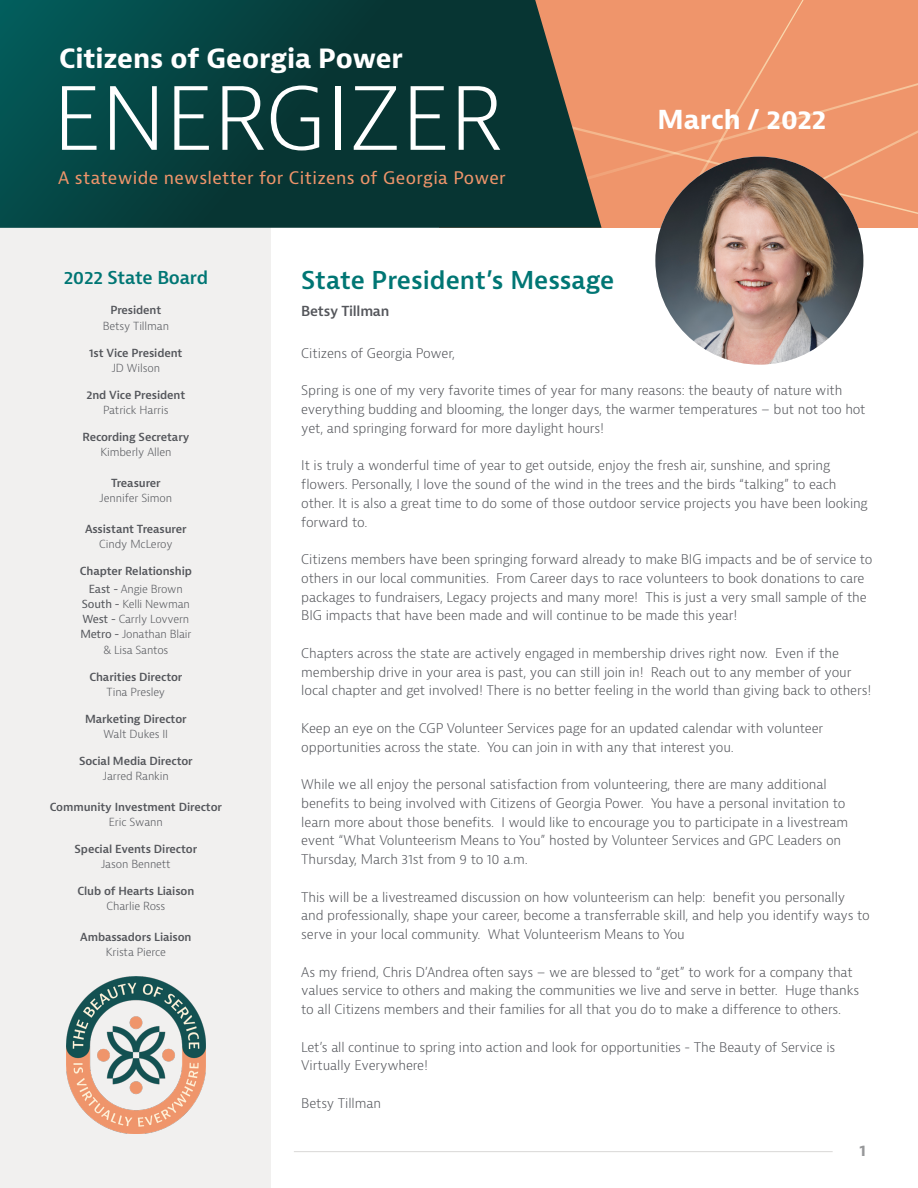
<style>
.page{position:relative;width:918px;height:1188px;background:#fff}
.page>*{position:absolute;margin:0;border:0;box-sizing:border-box;transform-origin:0 0}
.t1{font:300 84.6px "Bernina Sans";color:#fff}
.t2{font:700 25.8px "Bernina Sans";letter-spacing:-.005em;color:#fff}
.t3{font:700 25.5px "Bernina Sans";letter-spacing:-.005em;color:#fff}
.t4{font:600 24px "Bernina Sans";color:#007674}
.t5{font:600 17.4px "Bernina Sans";letter-spacing:-.02em;color:#007674}
.t6{font:16.8px "Bernina Sans";letter-spacing:.02em;color:#ef956b}
.t7{font:700 15px "Bernina Sans";color:#97989a}
.t8{font:600 13.5px "Bernina Sans";letter-spacing:-.02em;color:#54565b}
.t9{font:300 13.05px/18.8px "Bernina Sans";letter-spacing:-.01em;color:#54565b}
.t10{font:600 10.95px/17.5px "Bernina Sans";letter-spacing:-.01em;color:#54565b;text-align:center}
.t11{font:300 10.95px/15.3px "Bernina Sans";letter-spacing:-.01em;color:#54565b;text-align:center}
.s1{font-weight:400}
.s2{font-weight:300}
</style>
<div class="page">
<div style="left:440px;top:0;width:478px;height:228px;background:#ef956b"></div>
<svg style="left:602px;top:79px;width:316px;height:134px"></svg>
<div style="left:0;top:216px;width:271px;height:972px;background:#f1f0ef"></div>
<svg style="left:0;top:0;width:602px;height:228px;background:#12423e"></svg>
<hr style="left:294px;top:1151px;width:539px;height:1px;background:#d9d8d6">
<img style="left:655px;top:157px;width:208px;height:208px;border-radius:104px">
<img style="left:66px;top:976px;width:139px;height:158px">
<h2 class="t2" style="left:59px;top:42px;width:345px">Citizens of Georgia Power</h2>
<h1 class="t1" style="left:53px;top:63px;width:451px">ENERGIZER</h1>
<p class="t6" style="left:58px;top:167px;width:449px">A statewide newsletter for Citizens of Georgia Power</p>
<h3 class="t3" style="left:658px;top:103px;width:170px">March / 2022</h3>
<h3 class="t5" style="left:64px;top:266px;width:146px">2022 State Board</h3>
<p class="t10" style="left:110px;top:302px;width:53px">President</p>
<p class="t11" style="left:103px;top:318px;width:68px">Betsy Tillman</p>
<p class="t10" style="left:89px;top:344px;width:95px">1st Vice President</p>
<p class="t11" style="left:112px;top:361px;width:50px">JD Wilson</p>
<p class="t10" style="left:86px;top:386px;width:100px">2nd Vice President</p>
<p class="t11" style="left:103px;top:403px;width:67px">Patrick Harris</p>
<p class="t10" style="left:82px;top:429px;width:108px">Recording Secretary</p>
<p class="t11" style="left:100px;top:445px;width:73px">Kimberly Allen</p>
<p class="t10" style="left:111px;top:474px;width:51px">Treasurer</p>
<p class="t11" style="left:100px;top:491px;width:74px">Jennifer Simon</p>
<p class="t10" style="left:85px;top:520px;width:103px">Assistant Treasurer</p>
<p class="t11" style="left:99px;top:537px;width:75px">Cindy McLeroy</p>
<p class="t10" style="left:80px;top:562px;width:114px">Chapter Relationship<br><span class="s1">East -</span> <span class="s2">Angie Brown</span></p>
<p class="t11" style="left:80px;top:596px;width:113px"><span class="s1">South -</span> Kelli Newman<br><span class="s1">West -</span> Carrly Lovvern<br><span class="s1">Metro -</span> Jonathan Blair &amp; Lisa Santos</p>
<p class="t10" style="left:89px;top:668px;width:95px">Charities Director</p>
<p class="t11" style="left:107px;top:684px;width:60px">Tina Presley</p>
<p class="t10" style="left:85px;top:710px;width:103px">Marketing Director</p>
<p class="t11" style="left:104px;top:727px;width:66px">Walt Dukes II</p>
<p class="t10" style="left:79px;top:753px;width:115px">Social Media Director</p>
<p class="t11" style="left:103px;top:769px;width:68px">Jarred Rankin</p>
<p class="t10" style="left:50px;top:798px;width:174px">Community Investment Director</p>
<p class="t11" style="left:109px;top:815px;width:55px">Eric Swann</p>
<p class="t10" style="left:75px;top:841px;width:124px">Special Events Director</p>
<p class="t11" style="left:101px;top:857px;width:71px">Jason Bennett</p>
<p class="t10" style="left:77px;top:883px;width:118px">Club of Hearts Liaison</p>
<p class="t11" style="left:107px;top:899px;width:60px">Charlie Ross</p>
<p class="t10" style="left:80px;top:928px;width:113px">Ambassadors Liaison</p>
<p class="t11" style="left:106px;top:945px;width:62px">Krista Pierce</p>
<h3 class="t4" style="left:301px;top:265px;width:315px">State President’s Message</h3>
<p class="t8" style="left:301px;top:303px;width:90px">Betsy Tillman</p>
<p class="t9" style="left:301px;top:344px;width:155px">Citizens of Georgia Power,</p>
<p class="t9" style="left:301px;top:381px;width:566px">Spring is one of my very favorite times of year for many reasons: the beauty of nature with everything budding and blooming, the longer days, the warmer temperatures – but not too hot yet, and springing forward for more daylight hours!</p>
<p class="t9" style="left:301px;top:457px;width:568px">It is truly a wonderful time of year to get outside, enjoy the fresh air, sunshine, and spring flowers. Personally, I love the sound of the wind in the trees and the birds “talking” to each other. It is also a great time to do some of those outdoor service projects you have been looking forward to.</p>
<p class="t9" style="left:301px;top:550px;width:573px">Citizens members have been springing forward already to make BIG impacts and be of service to others in our local communities. From Career days to race volunteers to book donations to care packages to fundraisers, Legacy projects and many more! This is just a very small sample of the BIG impacts that have been made and will continue to be made this year!</p>
<p class="t9" style="left:301px;top:644px;width:571px">Chapters across the state are actively engaged in membership drives right now. Even if the membership drive in your area is past, you can still join in! Reach out to any member of your local chapter and get involved! There is no better feeling in the world than giving back to others!</p>
<p class="t9" style="left:301px;top:719px;width:523px">Keep an eye on the CGP Volunteer Services page for an updated calendar with volunteer opportunities across the state. You can join in with any that interest you.</p>
<p class="t9" style="left:301px;top:775px;width:549px">While we all enjoy the personal satisfaction from volunteering, there are many additional benefits to being involved with Citizens of Georgia Power. You have a personal invitation to learn more about those benefits. I would like to encourage you to participate in a livestream event “What Volunteerism Means to You” hosted by Volunteer Services and GPC Leaders on Thursday, March 31st from 9 to 10 a.m.</p>
<p class="t9" style="left:301px;top:888px;width:570px">This will be a livestreamed discussion on how volunteerism can help: benefit you personally and professionally, shape your career, become a transferrable skill, and help you identify ways to serve in your local community. What Volunteerism Means to You</p>
<p class="t9" style="left:301px;top:963px;width:559px">As my friend, Chris D’Andrea often says – we are blessed to “get” to work for a company that values service to others and making the communities we live and serve in better. Huge thanks to all Citizens members and their families for all that you do to make a difference to others.</p>
<p class="t9" style="left:301px;top:1038px;width:536px">Let’s all continue to spring into action and look for opportunities - The Beauty of Service is<br>Virtually Everywhere!</p>
<p class="t9" style="left:301px;top:1094px;width:81px">Betsy Tillman</p>
<p class="t7" style="left:859px;top:1141px;width:8px">1</p>
</div>
